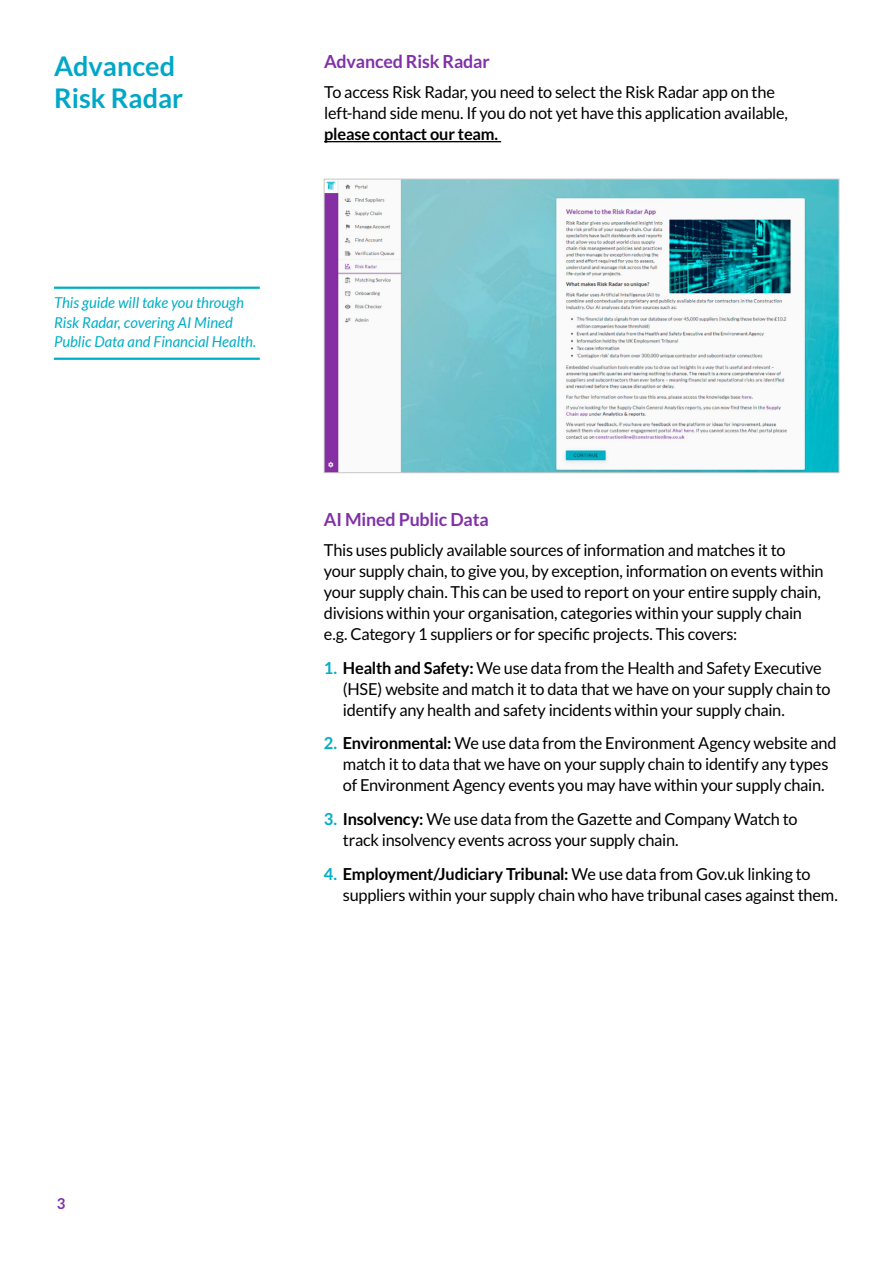
<style>
.page{position:relative;width:893px;height:1263px;background:#fff}
.page>*{position:absolute;margin:0;border:0;box-sizing:border-box;transform-origin:0 0}
.t1{font:700 27px/32.4px "Lato";color:#00a7c7}
.t2{font:700 18px "Lato";letter-spacing:-.01em;color:#8031a7}
.t3{font:16.5px/21px "Lato";letter-spacing:-.02em;color:#000}
.t4{font:700 16.5px "Lato";letter-spacing:-.01em;color:#000}
.t5{font:italic 15px/19.5px "Lato";color:#00aec7}
.t6{font:700 15px "Lato";color:#8031a7}
.s1{font-weight:700;color:#00aec7}
.s2{font-weight:700}
</style>
<div class="page">
<hr style="left:324px;top:141px;width:177px;height:1px;background:#000">
<img style="left:326px;top:181px;width:511px;height:290px">
<div style="left:324px;top:179px;width:515px;height:294px;border:1px solid #c6c6c6"></div>
<hr style="left:54px;top:358px;width:206px;height:2px;background:#00aec7">
<hr style="left:54px;top:287px;width:206px;height:2px;background:#00aec7">
<h1 class="t1" style="left:54px;top:49px;width:131px">Advanced<br>Risk Radar</h1>
<p class="t2" style="left:324px;top:52px;width:167px">Advanced Risk Radar</p>
<p class="t3" style="left:324px;top:81px;width:465px">To access Risk Radar, you need to select the Risk Radar app on the left-hand side menu. If you do not yet have this application available,</p>
<p class="t4" style="left:324px;top:125px;width:176px">please contact our team.</p>
<p class="t5" style="left:54px;top:293px;width:204px">This guide will take you through<br>Risk Radar, covering AI Mined<br>Public Data and Financial Health.</p>
<p class="t2" style="left:324px;top:509px;width:166px">AI Mined Public Data</p>
<p class="t3" style="left:324px;top:539px;width:501px">This uses publicly available sources of information and matches it to<br>your supply chain, to give you, by exception, information on events within your supply chain. This can be used to report on your entire supply chain, divisions within your organisation, categories within your supply chain e.g. Category 1 suppliers or for specific projects. This covers:</p>
<p class="t3" style="left:343px;top:657px;width:489px;text-indent:-19px"><span class="s1">1.</span> <span class="s2">Health and Safety:</span> We use data from the Health and Safety Executive (HSE) website and match it to data that we have on your supply chain to identify any health and safety incidents within your supply chain.</p>
<p class="t3" style="left:343px;top:733px;width:495px;text-indent:-19px"><span class="s1">2.</span> <span class="s2">Environmental:</span> We use data from the Environment Agency website and match it to data that we have on your supply chain to identify any types of Environment Agency events you may have within your supply chain.</p>
<p class="t3" style="left:343px;top:808px;width:456px;text-indent:-19px"><span class="s1">3.</span> <span class="s2">Insolvency:</span> We use data from the Gazette and Company Watch to track insolvency events across your supply chain.</p>
<p class="t3" style="left:343px;top:863px;width:496px;text-indent:-19px"><span class="s1">4.</span> <span class="s2">Employment/Judiciary Tribunal:</span> We use data from Gov.uk linking to suppliers within your supply chain who have tribunal cases against them.</p>
<p class="t6" style="left:57px;top:1195px;width:10px">3</p>
</div>
